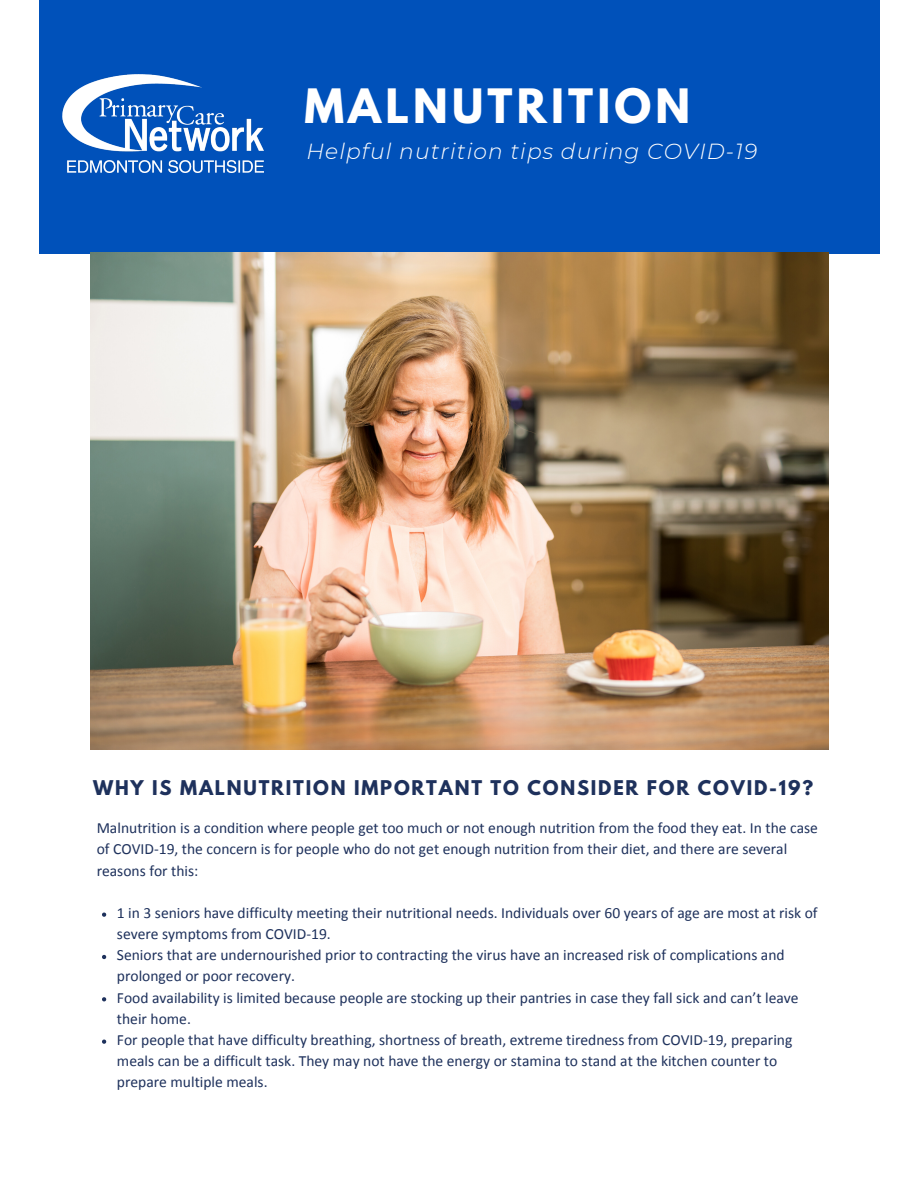
<style>
.page{position:relative;width:918px;height:1188px;background:#fff}
.page>*{position:absolute;margin:0;border:0;box-sizing:border-box;transform-origin:0 0}
.t1{font:700 42px "League Spartan";letter-spacing:.1em;color:#fff}
.t2{font:italic 300 21.75px "Montserrat";letter-spacing:.05em;color:#fff}
.t3{font:700 18px "League Spartan";letter-spacing:.1em;color:#1e315c}
.t4{font:15.6px/21.1px "Calibri";color:#1e315c}
</style>
<div class="page">
<div style="left:39px;top:0;width:840px;height:253px;background:#0051ba"></div>
<img style="left:90px;top:253px;width:738px;height:497px">
<img style="left:63px;top:74px;width:201px;height:98px">
<svg style="left:102px;top:913px;width:4px;height:4px"></svg>
<svg style="left:102px;top:955px;width:4px;height:4px"></svg>
<svg style="left:102px;top:997px;width:4px;height:4px"></svg>
<svg style="left:102px;top:1040px;width:4px;height:4px"></svg>
<h1 class="t1" style="left:304px;top:85px;width:387px">MALNUTRITION</h1>
<h2 class="t2" style="left:306px;top:138px;width:452px">Helpful nutrition tips during COVID-19</h2>
<p class="t3" style="left:93px;top:779px;width:722px">WHY IS MALNUTRITION IMPORTANT TO CONSIDER FOR COVID-19?</p>
<p class="t4" style="left:97px;top:819px;width:723px">Malnutrition is a condition where people get too much or not enough nutrition from the food they eat. In the case of COVID-19, the concern is for people who do not get enough nutrition from their diet, and there are several reasons for this:</p>
<p class="t4" style="left:117px;top:903px;width:702px">1 in 3 seniors have difficulty meeting their nutritional needs. Individuals over 60 years of age are most at risk of severe symptoms from COVID-19.<br>Seniors that are undernourished prior to contracting the virus have an increased risk of complications and prolonged or poor recovery.<br>Food availability is limited because people are stocking up their pantries in case they fall sick and can’t leave their home.<br>For people that have difficulty breathing, shortness of breath, extreme tiredness from COVID-19, preparing meals can be a difficult task. They may not have the energy or stamina to stand at the kitchen counter to prepare multiple meals.</p>
</div>
